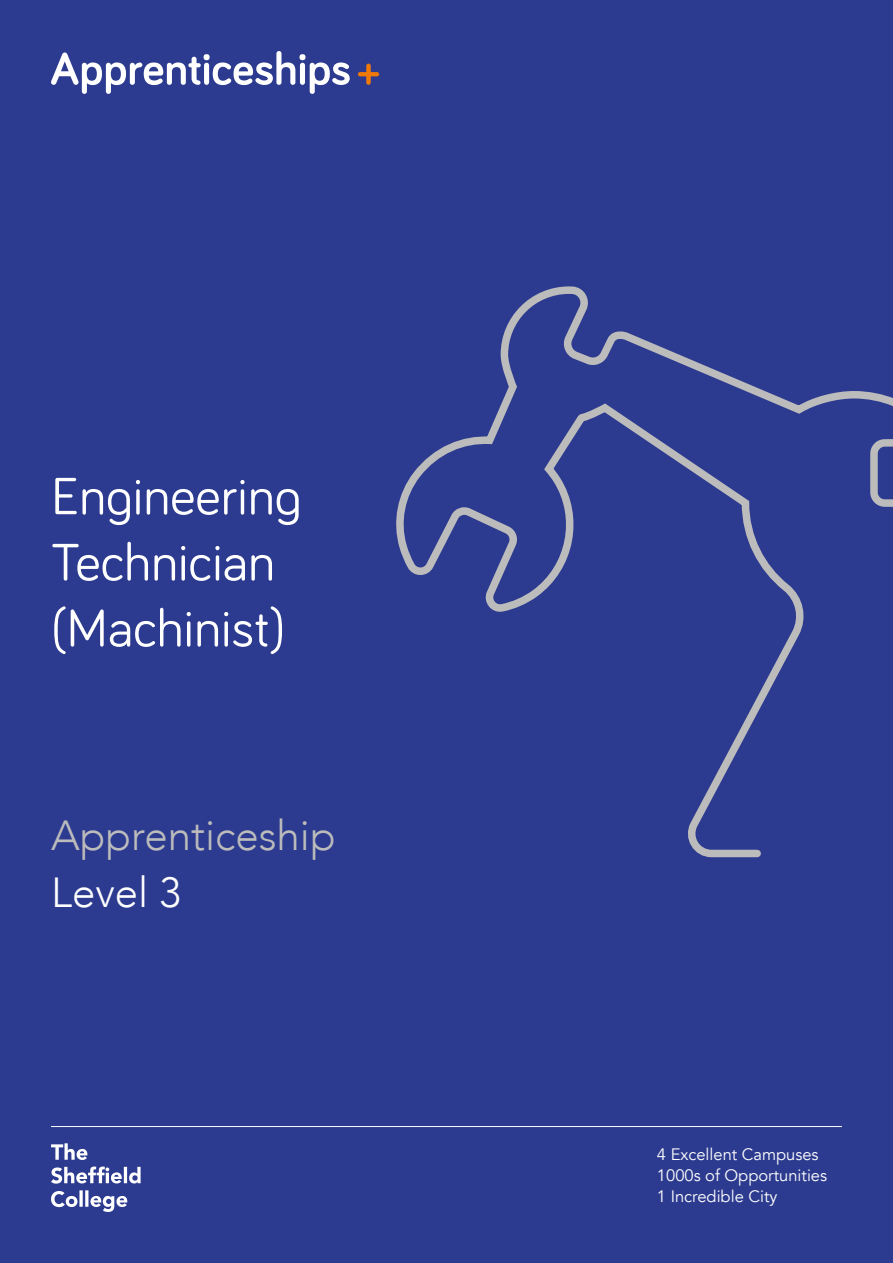
<style>
.page{position:relative;width:893px;height:1263px;background:#2c3b8f}
.page>*{position:absolute;margin:0;border:0;box-sizing:border-box;transform-origin:0 0}
.t1{font:54px/66px "Bariol";color:#fff}
.t2{font:300 42px "Avenir";color:#bcbcbc}
.t3{font:300 42px "Avenir";color:#fff}
.t4{font:16.5px/21px "Avenir";color:#fff}
</style>
<div class="page">
<hr style="left:51px;top:1126px;width:791px;height:1px;background:#fff">
<svg style="left:51px;top:1190px;width:76px;height:22px"></svg>
<svg style="left:51px;top:1166px;width:90px;height:17px"></svg>
<svg style="left:51px;top:1143px;width:36px;height:17px"></svg>
<svg style="left:358px;top:64px;width:21px;height:21px"></svg>
<svg style="left:51px;top:51px;width:299px;height:43px"></svg>
<svg style="left:396px;top:286px;width:497px;height:572px"></svg>
<h1 class="t1" style="left:51px;top:461px;width:252px">Engineering<br>Technician (Machinist)</h1>
<h2 class="t2" style="left:51px;top:811px;width:286px">Apprenticeship</h2>
<h2 class="t3" style="left:51px;top:868px;width:131px">Level 3</h2>
<p class="t4" style="left:657px;top:1144px;width:172px">4 Excellent Campuses<br>1000s of Opportunities<br>1 Incredible City</p>
</div>
